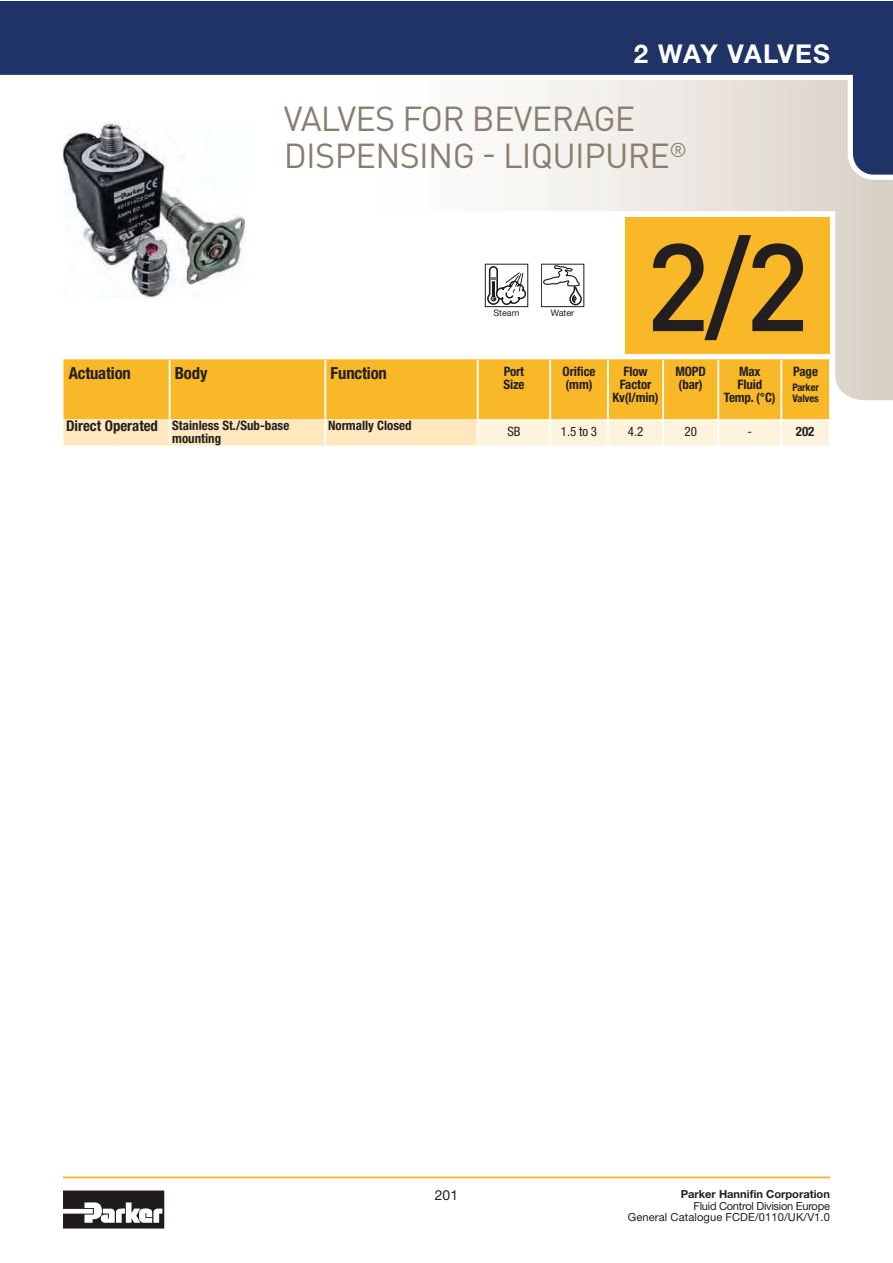
<style>
.page{position:relative;width:893px;height:1263px;background:#fff}
.page>*{position:absolute;margin:0;border:0;box-sizing:border-box;transform-origin:0 0}
.t1{font:500 122.25px "DINOT";color:#231f20}
.t2{font:34.2px/37px "DINOT";letter-spacing:-.02em;color:#887e6e}
.t3{font:700 25.95px "Helvetica Neue LT Std";letter-spacing:.03em;color:#fff}
.t4{font:700 condensed 16.65px "Helvetica Neue LT Std";letter-spacing:-.01em;color:#231f20}
.t5{font:13.95px "Helvetica Neue LT Std";color:#231f20}
.t6{font:700 condensed 12.9px/12.9px "Helvetica Neue LT Std";letter-spacing:-.01em;color:#231f20}
.t7{font:condensed 12.9px "Helvetica Neue LT Std";color:#231f20}
.t8{font:11.1px/11.1px "Helvetica Neue LT Std";letter-spacing:-.005em;color:#231f20;text-align:right}
.t9{font:700 11.1px "Helvetica Neue LT Std";color:#231f20}
.t10{font:700 condensed 10.35px/11.1px "Helvetica Neue LT Std";letter-spacing:-.01em;color:#231f20}
.t11{font:9px "Helvetica Neue LT Std";color:#201c1d}
.t12{font:700 condensed 4.2px "Helvetica Neue LT Std";color:#201c1d}
.t13{font:700 condensed 4.2px "Helvetica Neue LT Std";color:#fff}
.s1{font-size:14.85px}
</style>
<div class="page">
<svg style="left:63px;top:1191px;width:101px;height:38px"></svg>
<hr style="left:63px;top:1177px;width:767px;height:1px;background:#f8b828">
<svg style="left:504px;top:182px;width:388px;height:218px"></svg>
<svg style="left:0;top:1px;width:892px;height:181px"></svg>
<div style="left:625px;top:217px;width:205px;height:137px;background:#f8b828"></div>
<svg style="left:484px;top:226px;width:98px;height:129px"></svg>
<div style="left:541px;top:264px;width:43px;height:43px;border:1px solid #201c1d"></div>
<img style="left:63px;top:122px;width:182px;height:176px">
<div style="left:63px;top:359px;width:766px;height:60px;background:#f8b828"></div>
<hr style="left:780px;top:360px;width:2px;height:59px;background:#fff">
<svg style="left:63px;top:419px;width:766px;height:27px;background:#feedcd"></svg>
<hr style="left:549px;top:419px;width:2px;height:26px;background:#fff">
<hr style="left:169px;top:360px;width:1px;height:85px;background:#fff">
<hr style="left:324px;top:360px;width:2px;height:59px;background:#fff">
<hr style="left:477px;top:360px;width:1px;height:59px;background:#fff">
<hr style="left:549px;top:360px;width:2px;height:59px;background:#fff">
<hr style="left:607px;top:360px;width:2px;height:59px;background:#fff">
<hr style="left:662px;top:360px;width:2px;height:59px;background:#fff">
<hr style="left:717px;top:360px;width:2px;height:59px;background:#fff">
<hr style="left:607px;top:419px;width:2px;height:26px;background:#fff">
<hr style="left:662px;top:419px;width:2px;height:26px;background:#fff">
<hr style="left:717px;top:419px;width:2px;height:26px;background:#fff">
<h3 class="t3" style="left:633px;top:39px;width:198px">2 WAY VALVES</h3>
<h2 class="t2" style="left:284px;top:101px;width:404px">VALVES FOR BEVERAGE<br>DISPENSING - LIQUIPURE<sup>®</sup></h2>
<p class="t12" style="left:490px;top:277px;width:7px">100</p>
<p class="t13" style="left:492px;top:297px;width:5px">C°</p>
<p class="t11" style="left:493px;top:309px;width:27px">Steam</p>
<p class="t11" style="left:551px;top:309px;width:25px">Water</p>
<h1 class="t1" style="left:645px;top:217px;width:166px">2/2</h1>
<p class="t4" style="left:69px;top:367px;width:64px">Actuation</p>
<p class="t4" style="left:175px;top:367px;width:34px">Body</p>
<p class="t4" style="left:330px;top:367px;width:58px">Function</p>
<p class="t6" style="left:503px;top:366px;width:22px">Port<br>Size</p>
<p class="t6" style="left:562px;top:366px;width:34px">Orifice (mm)</p>
<p class="t6" style="left:612px;top:366px;width:48px;text-align:center">Flow<br>Factor<br>Kv(l/min)</p>
<p class="t6" style="left:675px;top:366px;width:32px">MOPD (bar)</p>
<p class="t6" style="left:724px;top:366px;width:53px;text-align:center">Max<br>Fluid<br>Temp. (°C)</p>
<p class="t6" style="left:793px;top:366px;width:26px">Page</p>
<p class="t10" style="left:792px;top:383px;width:28px">Parker<br>Valves</p>
<p class="t6" style="left:172px;top:420px;width:119px;text-indent:-106px"><span class="s1">Direct Operated</span> Stainless St./Sub-base mounting</p>
<p class="t6" style="left:328px;top:420px;width:85px">Normally Closed</p>
<p class="t7" style="left:507px;top:427px;width:15px">SB</p>
<p class="t7" style="left:561px;top:427px;width:38px">1.5 to 3</p>
<p class="t7" style="left:628px;top:427px;width:17px">4.2</p>
<p class="t7" style="left:684px;top:427px;width:14px">20</p>
<p class="t7" style="left:747px;top:427px;width:6px">-</p>
<p class="t6" style="left:795px;top:427px;width:20px">202</p>
<p class="t5" style="left:435px;top:1190px;width:25px">201</p>
<p class="t9" style="left:680px;top:1188px;width:151px">Parker Hannifin Corporation</p>
<p class="t8" style="left:628px;top:1201px;width:203px">Fluid Control Division Europe<br>General Catalogue FCDE/0110/UK/V1.0</p>
</div>
